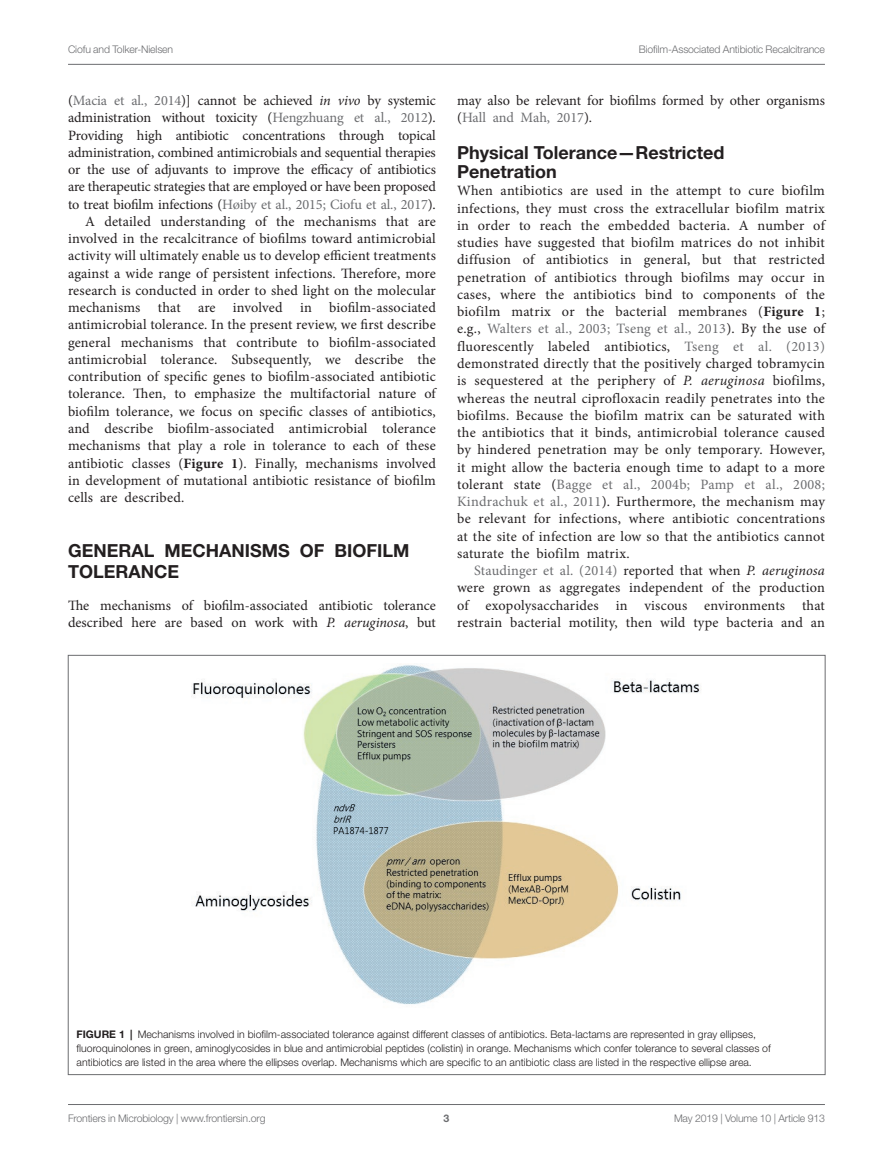
<style>
.page{position:relative;width:893px;height:1170px;background:#fff}
.page>*{position:absolute;margin:0;border:0;box-sizing:border-box;transform-origin:0 0}
.HEAD_2{font:700 18px/18.8px "Helvetica Neue LT Std";color:#231f20}
.HEAD_1{font:700 18px/21px "Helvetica Neue LT Std";color:#231f20}
.TEXT{font:14.25px/17.2px "Minion Pro";letter-spacing:.01em;color:#231f20;text-align:justify}
.TEXT_FLUSH{font:14.25px/17.2px "Minion Pro";color:#231f20}
.FIG_LEG{font:300 10.5px/14.2px "Helvetica Neue LT Std";color:#231f20}
.RF_R{font:300 10.5px "Helvetica Neue LT Std";letter-spacing:-.015em;color:#6c6d70}
.RF_R-2{font:700 10.5px "Helvetica Neue LT Std";color:#6c6d70}
.s1{color:#6c6d70}
.s2{font-style:italic}
.s3{font-weight:700}
</style>
<div class="page">
<hr style="left:68px;top:64px;width:757px;height:1px;background:#6c6d70">
<hr style="left:68px;top:1104px;width:757px;height:1px;background:#6c6d70">
<img style="left:191px;top:665px;width:510px;height:340px">
<p class="RF_R" style="left:68px;top:42px;width:107px">Ciofu and Tolker-Nielsen</p>
<p class="RF_R" style="left:639px;top:42px;width:187px">Biofilm-Associated Antibiotic Recalcitrance</p>
<p class="TEXT" style="left:68px;top:92px;width:369px">(<span class="s1">Macia et al., 2014</span>)] cannot be achieved <span class="s2">in vivo</span> by systemic administration without toxicity (<span class="s1">Hengzhuang et al., 2012</span>).<br>Providing high antibiotic concentrations through topical administration, combined antimicrobials and sequential therapies or the use of adjuvants to improve the efficacy of antibiotics are therapeutic strategies that are employed or have been proposed to treat biofilm infections (<span class="s1">Høiby et al., 2015; Ciofu et al., 2017</span>).</p>
<p class="TEXT" style="left:68px;top:213px;width:369px;text-indent:17px">A detailed understanding of the mechanisms that are involved in the recalcitrance of biofilms toward antimicrobial activity will ultimately enable us to develop efficient treatments against a wide range of persistent infections. Therefore, more research is conducted in order to shed light on the molecular mechanisms that are involved in biofilm-associated antimicrobial tolerance. In the present review, we first describe general mechanisms that contribute to biofilm-associated antimicrobial tolerance. Subsequently, we describe the contribution of specific genes to biofilm-associated antibiotic tolerance. Then, to emphasize the multifactorial nature of biofilm tolerance, we focus on specific classes of antibiotics, and describe biofilm-associated antimicrobial tolerance mechanisms that play a role in tolerance to each of these antibiotic classes (<span class="s3">Figure 1</span>). Finally, mechanisms involved in development of mutational antibiotic resistance of biofilm cells are described.</p>
<p class="HEAD_1" style="left:68px;top:539px;width:343px">GENERAL MECHANISMS OF BIOFILM<br>TOLERANCE</p>
<p class="TEXT_FLUSH" style="left:68px;top:596px;width:369px">The mechanisms of biofilm-associated antibiotic tolerance described here are based on work with <span class="s2">P. aeruginosa</span>, but</p>
<p class="TEXT_FLUSH" style="left:457px;top:92px;width:369px">may also be relevant for biofilms formed by other organisms (<span class="s1">Hall and Mah, 2017</span>).</p>
<p class="HEAD_2" style="left:457px;top:143px;width:269px">Physical Tolerance—Restricted<br>Penetration</p>
<p class="TEXT_FLUSH" style="left:457px;top:182px;width:369px;text-align:justify">When antibiotics are used in the attempt to cure biofilm infections, they must cross the extracellular biofilm matrix in order to reach the embedded bacteria. A number of studies have suggested that biofilm matrices do not inhibit diffusion of antibiotics in general, but that restricted penetration of antibiotics through biofilms may occur in cases, where the antibiotics bind to components of the biofilm matrix or the bacterial membranes (<span class="s3">Figure 1</span>; e.g., <span class="s1">Walters et al., 2003; Tseng et al., 2013</span>). By the use of fluorescently labeled antibiotics, <span class="s1">Tseng et al. (2013) </span>demonstrated directly that the positively charged tobramycin is sequestered at the periphery of <span class="s2">P. aeruginosa</span> biofilms, whereas the neutral ciprofloxacin readily penetrates into the biofilms. Because the biofilm matrix can be saturated with the antibiotics that it binds, antimicrobial tolerance caused by hindered penetration may be only temporary. However, it might allow the bacteria enough time to adapt to a more tolerant state (<span class="s1">Bagge et al., 2004b; Pamp et al., 2008; Kindrachuk et al., 2011</span>). Furthermore, the mechanism may be relevant for infections, where antibiotic concentrations at the site of infection are low so that the antibiotics cannot saturate the biofilm matrix.</p>
<p class="TEXT" style="left:457px;top:562px;width:369px;text-indent:17px"><span class="s1">Staudinger et al. (2014)</span> reported that when <span class="s2">P. aeruginosa </span>were grown as aggregates independent of the production of exopolysaccharides in viscous environments that restrain bacterial motility, then wild type bacteria and an</p>
<p class="FIG_LEG" style="left:77px;top:1026px;width:696px"><span class="s3">FIGURE 1 |</span> Mechanisms involved in biofilm-associated tolerance against different classes of antibiotics. Beta-lactams are represented in gray ellipses, fluoroquinolones in green, aminoglycosides in blue and antimicrobial peptides (colistin) in orange. Mechanisms which confer tolerance to several classes of antibiotics are listed in the area where the ellipses overlap. Mechanisms which are specific to an antibiotic class are listed in the respective ellipse area.</p>
<p class="RF_R" style="left:68px;top:1111px;width:199px">Frontiers in Microbiology | www.frontiersin.org</p>
<p class="RF_R-2" style="left:444px;top:1111px;width:7px">3</p>
<p class="RF_R" style="left:674px;top:1111px;width:152px">May 2019 | Volume 10 | Article 913</p>
</div>
